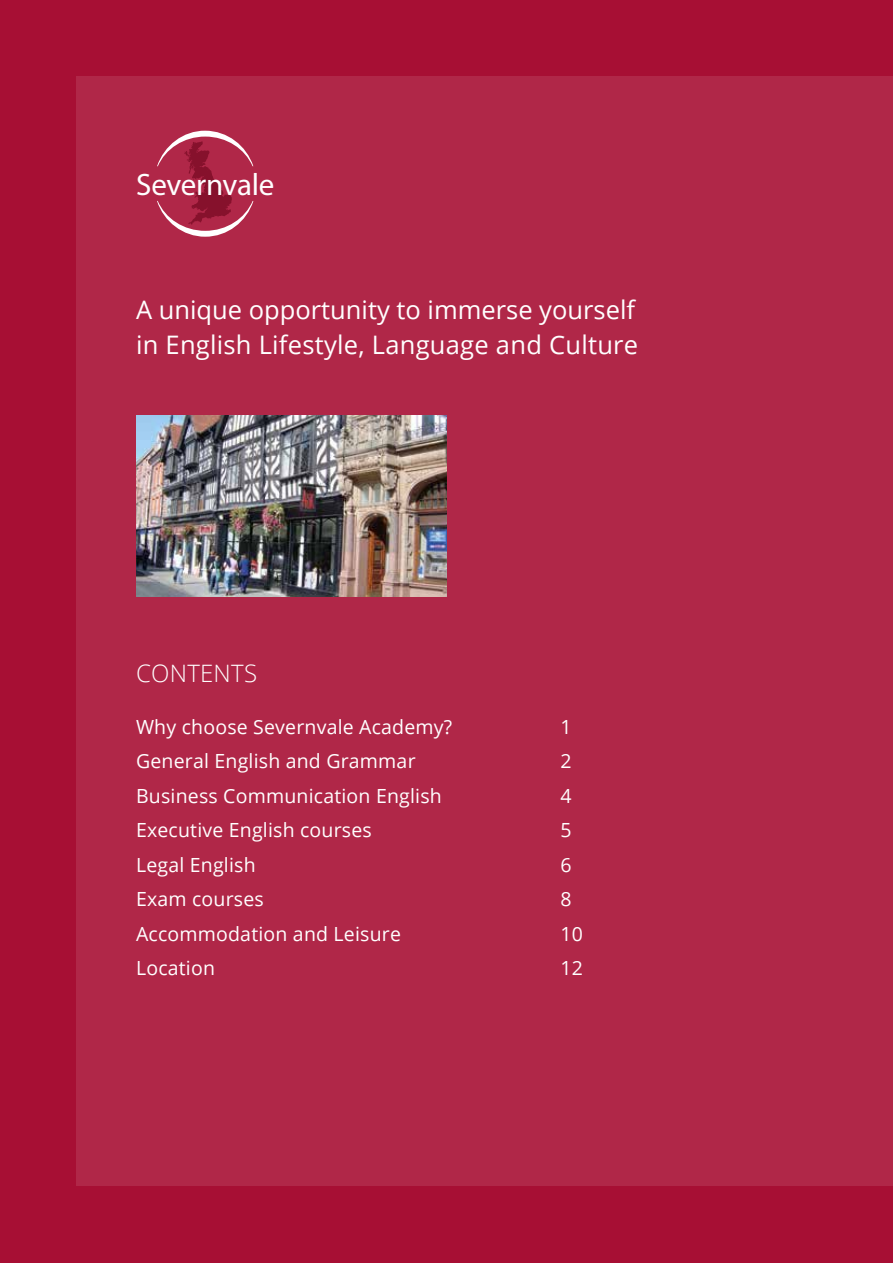
<style>
.page{position:relative;width:893px;height:1263px;background:#a70f34}
.page>*{position:absolute;margin:0;border:0;box-sizing:border-box;transform-origin:0 0}
.t1{font:31.05px "Myriad Pro";letter-spacing:-.01em;color:#fff}
.t2{font:25.5px/34.5px "Open Sans";letter-spacing:.01em;color:#fff}
.t3{font:300 24px "Open Sans";letter-spacing:.01em;color:#fff}
.t4{font:19.5px "Open Sans";letter-spacing:.01em;color:#fff}
</style>
<div class="page">
<div style="left:77px;top:77px;width:816px;height:1109px;background:#b02748"></div>
<svg style="left:157px;top:131px;width:96px;height:106px"></svg>
<img style="left:136px;top:416px;width:310px;height:180px">
<h1 class="t1" style="left:136px;top:165px;width:140px">Severnvale</h1>
<h2 class="t2" style="left:136px;top:292px;width:504px">A unique opportunity to immerse yourself in English Lifestyle, Language and Culture</h2>
<p class="t3" style="left:136px;top:657px;width:123px">CONTENTS</p>
<p class="t4" style="left:136px;top:713px;width:318px">Why choose Severnvale Academy?</p>
<p class="t4" style="left:561px;top:713px;width:13px">1</p>
<p class="t4" style="left:136px;top:747px;width:281px">General English and Grammar</p>
<p class="t4" style="left:561px;top:747px;width:13px">2</p>
<p class="t4" style="left:136px;top:782px;width:307px">Business Communication English</p>
<p class="t4" style="left:561px;top:782px;width:13px">4</p>
<p class="t4" style="left:136px;top:816px;width:237px">Executive English courses</p>
<p class="t4" style="left:561px;top:816px;width:13px">5</p>
<p class="t4" style="left:136px;top:851px;width:121px">Legal English</p>
<p class="t4" style="left:561px;top:851px;width:13px">6</p>
<p class="t4" style="left:136px;top:885px;width:129px">Exam courses</p>
<p class="t4" style="left:561px;top:885px;width:13px">8</p>
<p class="t4" style="left:136px;top:920px;width:266px">Accommodation and Leisure</p>
<p class="t4" style="left:561px;top:920px;width:24px">10</p>
<p class="t4" style="left:136px;top:954px;width:80px">Location</p>
<p class="t4" style="left:561px;top:954px;width:24px">12</p>
</div>
